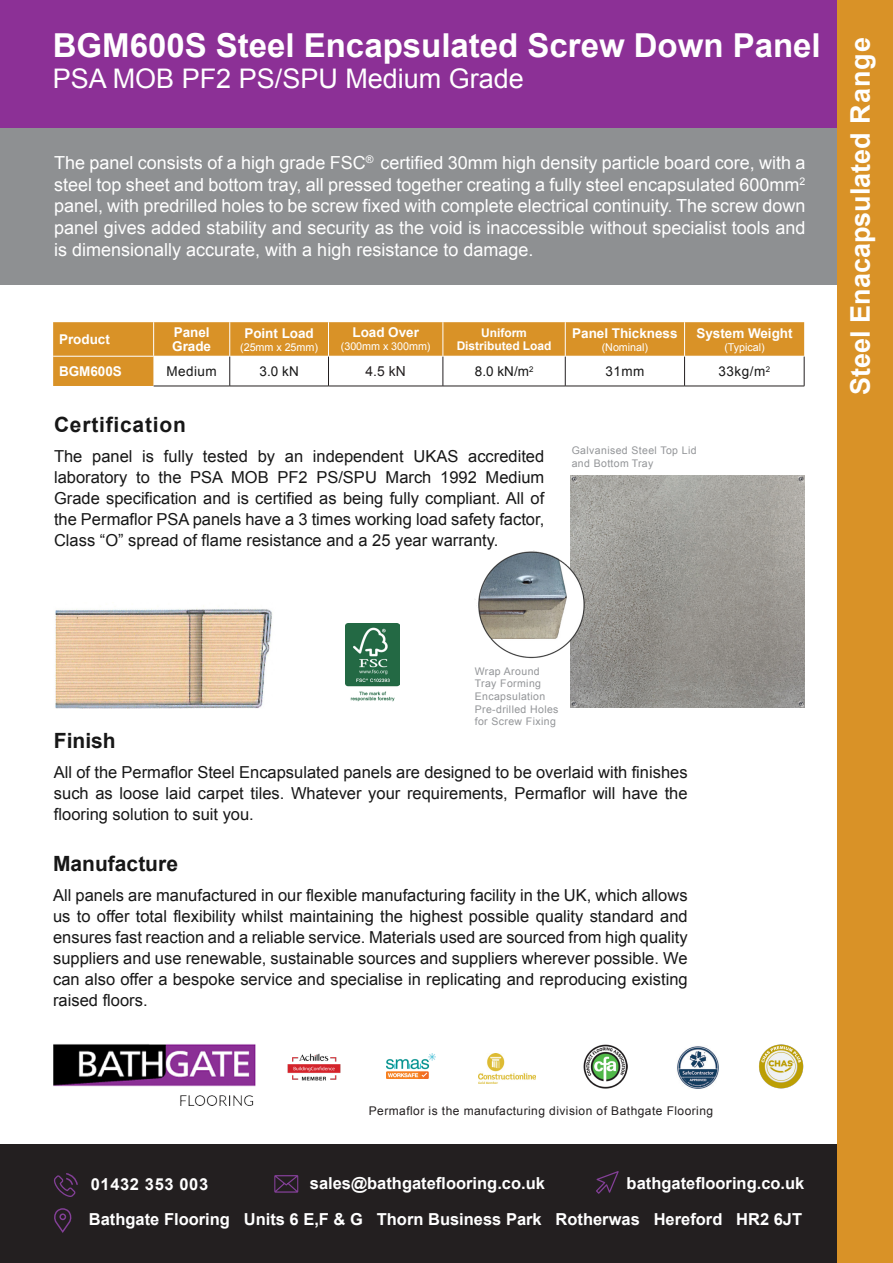
<style>
.page{position:relative;width:893px;height:1263px;background:#fff}
.page>*{position:absolute;margin:0;border:0;box-sizing:border-box;transform-origin:0 0}
.ParaStyle01-Leading{font:700 33px "Arial";color:#fff}
.ParaStyle01-Leading-2{font:27px "Arial";color:#fff}
.t1{font:700 27px "Arial";color:#fff}
.ParaStyle01-Leading-3{font:700 21px "Arial";letter-spacing:.035em;color:#171717}
.ParaStyle11-Leading{font:700 21px "Arial";color:#171717}
.ParaStyle09-Leading{font:18px/21.6px "Arial";color:#fff;text-align:justify}
.ParaStyle01-Leading-4{font:16.5px/21px "Arial";color:#171717;text-align:justify}
.ParaStyle11-Leading-2{font:16.5px/21px "Arial";color:#171717;text-align:justify}
.t2{font:700 16.5px/35.4px "Arial";color:#fff;text-align:right}
.t3{font:700 16.5px "Arial";letter-spacing:.035em;color:#fff}
.ParaStyle04-Leading{font:13.8px "Arial";color:#231f20}
.ParaStyle05-Leading{font:700 13.5px "Arial";letter-spacing:-.005em;color:#fff}
.ParaStyle01-Leading-5{font:700 13.5px "Arial";letter-spacing:-.005em;color:#fff}
.ParaStyle07-Leading{font:13.5px "Arial";letter-spacing:.035em;color:#171717}
.ParaStyle02-Leading{font:700 13.5px/13.8px "Arial";letter-spacing:-.005em;color:#fff}
.ParaStyle03-Leading{font:700 13.5px "Arial";letter-spacing:-.005em;color:#fff}
.ParaStyle11-Leading-3{font:13.5px "Arial";color:#171717}
.ParaStyle03-Leading-2{font:13.5px "Arial";letter-spacing:.035em;color:#171717}
.ParaStyle04-Leading-2{font:13.5px "Arial";color:#171717}
.t4{font:12px "Arial";letter-spacing:.035em;color:#231f20}
.ParaStyle04-Leading-3{font:700 12px/13.5px "Arial";letter-spacing:-.005em;color:#fff;text-align:center}
.ParaStyle01-Leading-6{font:10.8px "Arial";letter-spacing:-.005em;color:#fff}
.ParaStyle06-Leading{font:10.8px "Arial";letter-spacing:-.005em;color:#fff}
.ParaStyle14-Leading{font:10.5px/12.6px "Arial";letter-spacing:.035em;color:#939598}
</style>
<div class="page">
<div style="left:0;top:1144px;width:838px;height:119px;background:#231f20"></div>
<div style="left:0;top:0;width:881px;height:285px;background:#8e9092"></div>
<div style="left:0;top:0;width:838px;height:128px;background:#8c3096"></div>
<div style="left:838px;top:0;width:55px;height:1263px;background:#d99227"></div>
<svg style="left:54px;top:1173px;width:24px;height:24px"></svg>
<svg style="left:54px;top:1208px;width:18px;height:25px"></svg>
<svg style="left:274px;top:1175px;width:24px;height:18px"></svg>
<svg style="left:596px;top:1171px;width:23px;height:23px"></svg>
<img style="left:54px;top:1044px;width:202px;height:62px">
<img style="left:287px;top:1053px;width:54px;height:28px">
<img style="left:386px;top:1053px;width:49px;height:26px">
<img style="left:677px;top:1046px;width:42px;height:43px">
<img style="left:584px;top:1044px;width:44px;height:44px">
<img style="left:478px;top:1054px;width:57px;height:29px">
<img style="left:759px;top:1044px;width:45px;height:45px">
<img style="left:571px;top:476px;width:233px;height:231px">
<img style="left:55px;top:606px;width:218px;height:102px">
<div style="left:53px;top:322px;width:751px;height:64px;background:#d99227"></div>
<hr style="left:153px;top:322px;width:1px;height:34px;background:#fff">
<hr style="left:229px;top:322px;width:1px;height:34px;background:#fff">
<hr style="left:328px;top:322px;width:1px;height:34px;background:#fff">
<hr style="left:442px;top:322px;width:1px;height:34px;background:#fff">
<hr style="left:565px;top:322px;width:1px;height:34px;background:#fff">
<hr style="left:684px;top:322px;width:1px;height:34px;background:#fff">
<hr style="left:53px;top:356px;width:101px;height:1px;background:#fff">
<hr style="left:154px;top:386px;width:76px;height:1px;background:#231f20">
<hr style="left:230px;top:386px;width:98px;height:1px;background:#231f20">
<hr style="left:328px;top:386px;width:115px;height:1px;background:#231f20">
<hr style="left:443px;top:386px;width:122px;height:1px;background:#231f20">
<hr style="left:565px;top:386px;width:120px;height:1px;background:#231f20">
<hr style="left:685px;top:386px;width:119px;height:1px;background:#231f20">
<svg style="left:154px;top:356px;width:651px;height:30px"></svg>
<img style="left:478px;top:551px;width:112px;height:107px">
<img style="left:346px;top:623px;width:53px;height:79px">
<p class="ParaStyle01-Leading" style="left:53px;top:23px;width:769px">BGM600S Steel Encapsulated Screw Down Panel</p>
<p class="ParaStyle01-Leading-2" style="left:53px;top:61px;width:473px">PSA MOB PF2 PS/SPU Medium Grade</p>
<p class="ParaStyle09-Leading" style="left:54px;top:152px;width:753px">The panel consists of a high grade FSC<sup>®</sup> certified 30mm high density particle board core, with a steel top sheet and bottom tray, all pressed together creating a fully steel encapsulated 600mm<sup>2 </sup>panel, with predrilled holes to be screw fixed with complete electrical continuity. The screw down panel gives added stability and security as the void is inaccessible without specialist tools and is dimensionally accurate, with a high resistance to damage.</p>
<p class="ParaStyle01-Leading-5" style="left:59px;top:330px;width:52px">Product</p>
<p class="ParaStyle02-Leading" style="left:172px;top:326px;width:40px">Panel<br>Grade</p>
<p class="ParaStyle03-Leading" style="left:244px;top:324px;width:71px">Point Load</p>
<p class="ParaStyle01-Leading-6" style="left:240px;top:340px;width:79px">(25mm x 25mm)</p>
<p class="ParaStyle01-Leading-5" style="left:352px;top:324px;width:68px">Load Over</p>
<p class="ParaStyle01-Leading-6" style="left:341px;top:339px;width:91px">(300mm x 300mm)</p>
<p class="ParaStyle04-Leading-3" style="left:457px;top:326px;width:96px">Uniform<br>Distributed Load</p>
<p class="ParaStyle05-Leading" style="left:572px;top:324px;width:107px">Panel Thickness</p>
<p class="ParaStyle06-Leading" style="left:602px;top:340px;width:48px">(Nominal)</p>
<p class="ParaStyle05-Leading" style="left:696px;top:324px;width:98px">System Weight</p>
<p class="ParaStyle06-Leading" style="left:724px;top:340px;width:42px">(Typical)</p>
<p class="ParaStyle01-Leading-5" style="left:59px;top:362px;width:64px">BGM600S</p>
<p class="ParaStyle03-Leading-2" style="left:166px;top:362px;width:52px">Medium</p>
<p class="ParaStyle04-Leading-2" style="left:259px;top:362px;width:41px">3.0 kN</p>
<p class="ParaStyle04-Leading" style="left:366px;top:362px;width:42px">4.5 kN</p>
<p class="ParaStyle11-Leading-3" style="left:475px;top:362px;width:60px">8.0 kN/m<sup>2</sup></p>
<p class="ParaStyle07-Leading" style="left:605px;top:362px;width:40px">31mm</p>
<p class="ParaStyle07-Leading" style="left:718px;top:362px;width:53px">33kg/m<sup>2</sup></p>
<p class="ParaStyle01-Leading-3" style="left:54px;top:411px;width:133px">Certification</p>
<p class="ParaStyle01-Leading-4" style="left:54px;top:446px;width:492px">The panel is fully tested by an independent UKAS accredited laboratory to the PSA MOB PF2 PS/SPU March 1992 Medium Grade specification and is certified as being fully compliant. All of the Permaflor PSA panels have a 3 times working load safety factor, Class “O” spread of flame resistance and a 25 year warranty.</p>
<p class="ParaStyle14-Leading" style="left:572px;top:444px;width:126px">Galvanised Steel Top Lid and Bottom Tray</p>
<h2 class="t1" style="left:842px;top:395px;width:359px;rotate:-90deg">Steel Enacapsulated Range</h2>
<p class="ParaStyle14-Leading" style="left:475px;top:665px;width:72px">Wrap Around<br>Tray Forming<br>Encapsulation</p>
<p class="ParaStyle14-Leading" style="left:475px;top:703px;width:85px">Pre-drilled Holes for Screw Fixing</p>
<p class="ParaStyle01-Leading-3" style="left:54px;top:727px;width:63px">Finish</p>
<p class="ParaStyle01-Leading-4" style="left:54px;top:762px;width:635px">All of the Permaflor Steel Encapsulated panels are designed to be overlaid with finishes such as loose laid carpet tiles. Whatever your requirements, Permaflor will have the flooring solution to suit you.</p>
<p class="ParaStyle11-Leading" style="left:53px;top:850px;width:126px">Manufacture</p>
<p class="ParaStyle11-Leading-2" style="left:53px;top:884px;width:636px">All panels are manufactured in our flexible manufacturing facility in the UK, which allows us to offer total flexibility whilst maintaining the highest possible quality standard and ensures fast reaction and a reliable service. Materials used are sourced from high quality suppliers and use renewable, sustainable sources and suppliers wherever possible. We can also offer a bespoke service and specialise in replicating and reproducing existing raised floors.</p>
<p class="t4" style="left:369px;top:1103px;width:346px">Permaflor is the manufacturing division of Bathgate Flooring</p>
<p class="t3" style="left:91px;top:1173px;width:119px">01432 353 003</p>
<p class="t2" style="left:310px;top:1166px;width:237px">sales@bathgateflooring.co.uk</p>
<p class="t2" style="left:89px;top:1166px;width:717px">bathgateflooring.co.uk<br>Bathgate Flooring Units 6 E,F &amp; G Thorn Business Park Rotherwas Hereford HR2 6JT</p>
</div>
